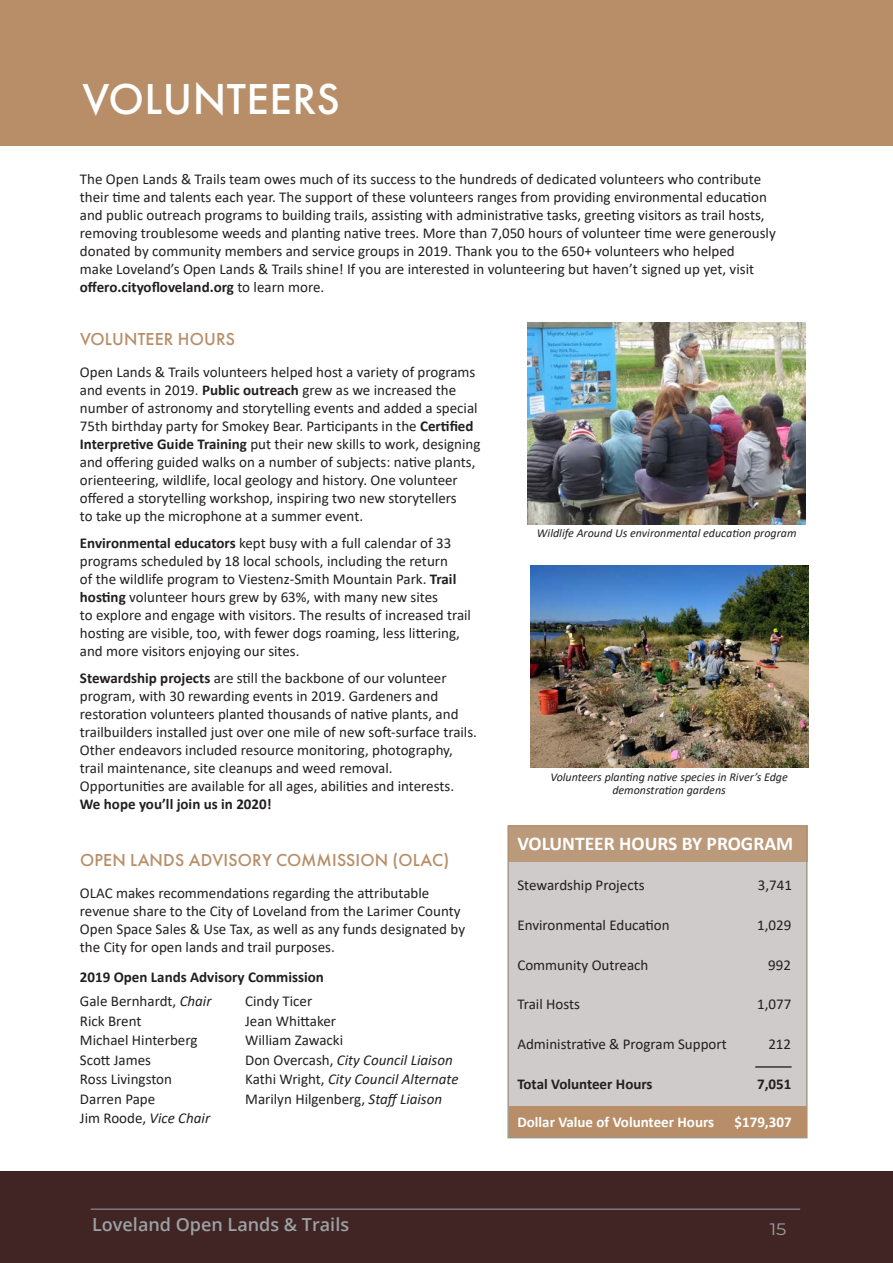
<style>
.page{position:relative;width:893px;height:1263px;background:#fff}
.page>*{position:absolute;margin:0;border:0;box-sizing:border-box;transform-origin:0 0}
.t1{font:500 45px "Futura PT";letter-spacing:.01em;color:#fff}
._2017_Basic_text{font:700 19.5px "Calibri";color:#fff}
.t2{font:500 18px "Futura PT";letter-spacing:.01em;color:#b78e68}
.t3{font:600 18px "Open Sans";color:#9ca1a4}
.t4{font:16.5px "Montserrat";color:#9ca1a4;scale:1.1 1}
.Paragraph{font:15px/18px "Calibri";color:#231f20}
._2017_Basic_text-2{font:15px/18px "Calibri";color:#231f20}
._2017_Basic_text-3{font:italic 15px/19.5px "Calibri";color:#231f20}
._2017_Basic_text-4{font:700 15px "Calibri";color:#231f20}
._2017_AR_text_white{font:700 15px "Calibri";color:#fff}
._2017_Basic_text-5{font:italic 12px/13.5px "Calibri";color:#231f20;text-align:center}
._2017_AR_Photo_Descr{font:italic 12px "Calibri";color:#231f20}
.s1{font-weight:700}
.s2{font-style:italic}
.s3{font-style:normal}
</style>
<div class="page">
<div style="left:0;top:0;width:893px;height:145px;background:#b78e68"></div>
<div style="left:0;top:1171px;width:893px;height:92px;background:#412525"></div>
<hr style="left:0;top:531px;width:1px;height:46px;background:#b78e68">
<div style="left:507px;top:825px;width:300px;height:313px;background:#cecbca;border:1px solid #6b624c"></div>
<div style="left:508px;top:825px;width:299px;height:37px;background:#bb9a7b"></div>
<hr style="left:755px;top:1066px;width:37px;height:1px;background:#231f20">
<div style="left:509px;top:1106px;width:297px;height:31px;background:#b78e68"></div>
<img style="left:528px;top:322px;width:278px;height:202px">
<img style="left:530px;top:566px;width:278px;height:202px">
<hr style="left:91px;top:1209px;width:709px;height:1px;background:#9ca1a4">
<p class="t1" style="left:83px;top:72px;width:259px">VOLUNTEERS</p>
<p class="_2017_Basic_text-2" style="left:80px;top:170px;width:697px">The Open Lands &amp; Trails team owes much of its success to the hundreds of dedicated volunteers who contribute their time and talents each year. The support of these volunteers ranges from providing environmental education and public outreach programs to building trails, assisting with administrative tasks, greeting visitors as trail hosts, removing troublesome weeds and planting native trees. More than 7,050 hours of volunteer time were generously donated by community members and service groups in 2019. Thank you to the 650+ volunteers who helped<br>make Loveland’s Open Lands &amp; Trails shine! If you are interested in volunteering but haven’t signed up yet, visit <span class="s1">offero.cityofloveland.org</span> to learn more.</p>
<p class="t2" style="left:80px;top:328px;width:157px">VOLUNTEER HOURS</p>
<p class="Paragraph" style="left:80px;top:363px;width:402px">Open Lands &amp; Trails volunteers helped host a variety of programs and events in 2019. <span class="s1">Public outreach</span> grew as we increased the number of astronomy and storytelling events and added a special 75th birthday party for Smokey Bear. Participants in the <span class="s1">Certified Interpretive Guide Training</span> put their new skills to work, designing and offering guided walks on a number of subjects: native plants, orienteering, wildlife, local geology and history. One volunteer offered a storytelling workshop, inspiring two new storytellers<br>to take up the microphone at a summer event.</p>
<p class="Paragraph" style="left:80px;top:534px;width:393px"><span class="s1">Environmental educators</span> kept busy with a full calendar of 33 programs scheduled by 18 local schools, including the return<br>of the wildlife program to Viestenz-Smith Mountain Park. <span class="s1">Trail hosting</span> volunteer hours grew by 63%, with many new sites<br>to explore and engage with visitors. The results of increased trail hosting are visible, too, with fewer dogs roaming, less littering, and more visitors enjoying our sites.</p>
<p class="Paragraph" style="left:80px;top:669px;width:399px"><span class="s1">Stewardship projects</span> are still the backbone of our volunteer program, with 30 rewarding events in 2019. Gardeners and restoration volunteers planted thousands of native plants, and trailbuilders installed just over one mile of new soft-surface trails.<br>Other endeavors included resource monitoring, photography, trail maintenance, site cleanups and weed removal.<br>Opportunities are available for all ages, abilities and interests.<br><span class="s1">We hope you’ll join us in 2020!</span></p>
<p class="t2" style="left:80px;top:849px;width:371px">OPEN LANDS ADVISORY COMMISSION (OLAC)</p>
<p class="_2017_Basic_text-2" style="left:80px;top:884px;width:387px">OLAC makes recommendations regarding the attributable revenue share to the City of Loveland from the Larimer County Open Space Sales &amp; Use Tax, as well as any funds designated by the City for open lands and trail purposes.</p>
<p class="_2017_Basic_text-4" style="left:80px;top:966px;width:245px">2019 Open Lands Advisory Commission</p>
<p class="_2017_Basic_text-2" style="left:80px;top:992px;width:133px">Gale Bernhardt, <span class="s2">Chair</span></p>
<p class="_2017_Basic_text-2" style="left:80px;top:1011px;width:63px">Rick Brent</p>
<p class="_2017_Basic_text-2" style="left:80px;top:1031px;width:119px">Michael Hinterberg</p>
<p class="_2017_Basic_text-2" style="left:80px;top:1050px;width:73px">Scott James</p>
<p class="_2017_Basic_text-2" style="left:80px;top:1070px;width:94px">Ross Livingston</p>
<p class="_2017_Basic_text-2" style="left:80px;top:1088px;width:132px;line-height:19.5px">Darren Pape<br>Jim Roode, <span class="s2">Vice Chair</span></p>
<p class="_2017_Basic_text-2" style="left:245px;top:992px;width:69px">Cindy Ticer</p>
<p class="_2017_Basic_text-2" style="left:245px;top:1011px;width:92px">Jean Whittaker</p>
<p class="_2017_Basic_text-2" style="left:245px;top:1030px;width:209px;line-height:19.5px">William Zawacki<br>Don Overcash, <span class="s2">City Council Liaison</span></p>
<p class="_2017_Basic_text-3" style="left:245px;top:1069px;width:215px"><span class="s3">Kathi Wright,</span> City Council Alternate<br><span class="s3">Marilyn Hilgenberg,</span> Staff Liaison</p>
<p class="_2017_AR_Photo_Descr" style="left:537px;top:525px;width:261px">Wildlife Around Us environmental education program</p>
<p class="_2017_Basic_text-5" style="left:550px;top:770px;width:239px">Volunteers planting native species in River’s Edge demonstration gardens</p>
<p class="_2017_Basic_text" style="left:517px;top:829px;width:277px">VOLUNTEER HOURS BY PROGRAM</p>
<p class="_2017_Basic_text-2" style="left:517px;top:875px;width:129px">Stewardship Projects</p>
<p class="_2017_Basic_text-2" style="left:758px;top:875px;width:36px">3,741</p>
<p class="_2017_Basic_text-2" style="left:517px;top:915px;width:154px">Environmental Education</p>
<p class="_2017_Basic_text-2" style="left:757px;top:915px;width:36px">1,029</p>
<p class="_2017_Basic_text-2" style="left:517px;top:955px;width:133px">Community Outreach</p>
<p class="_2017_Basic_text-2" style="left:768px;top:955px;width:24px">992</p>
<p class="_2017_Basic_text-2" style="left:517px;top:995px;width:64px">Trail Hosts</p>
<p class="_2017_Basic_text-2" style="left:757px;top:995px;width:36px">1,077</p>
<p class="_2017_Basic_text-2" style="left:517px;top:1035px;width:211px">Administrative &amp; Program Support</p>
<p class="_2017_Basic_text-2" style="left:768px;top:1035px;width:24px">212</p>
<p class="_2017_Basic_text-4" style="left:517px;top:1074px;width:137px">Total Volunteer Hours</p>
<p class="_2017_Basic_text-4" style="left:757px;top:1074px;width:36px">7,051</p>
<p class="_2017_AR_text_white" style="left:517px;top:1111px;width:198px">Dollar Value of Volunteer Hours</p>
<p class="_2017_AR_text_white" style="left:734px;top:1111px;width:59px">$179,307</p>
<p class="t3" style="left:92px;top:1212px;width:258px">Loveland Open Lands &amp; Trails</p>
<p class="t4" style="left:770px;top:1218px;width:17px">15</p>
</div>
